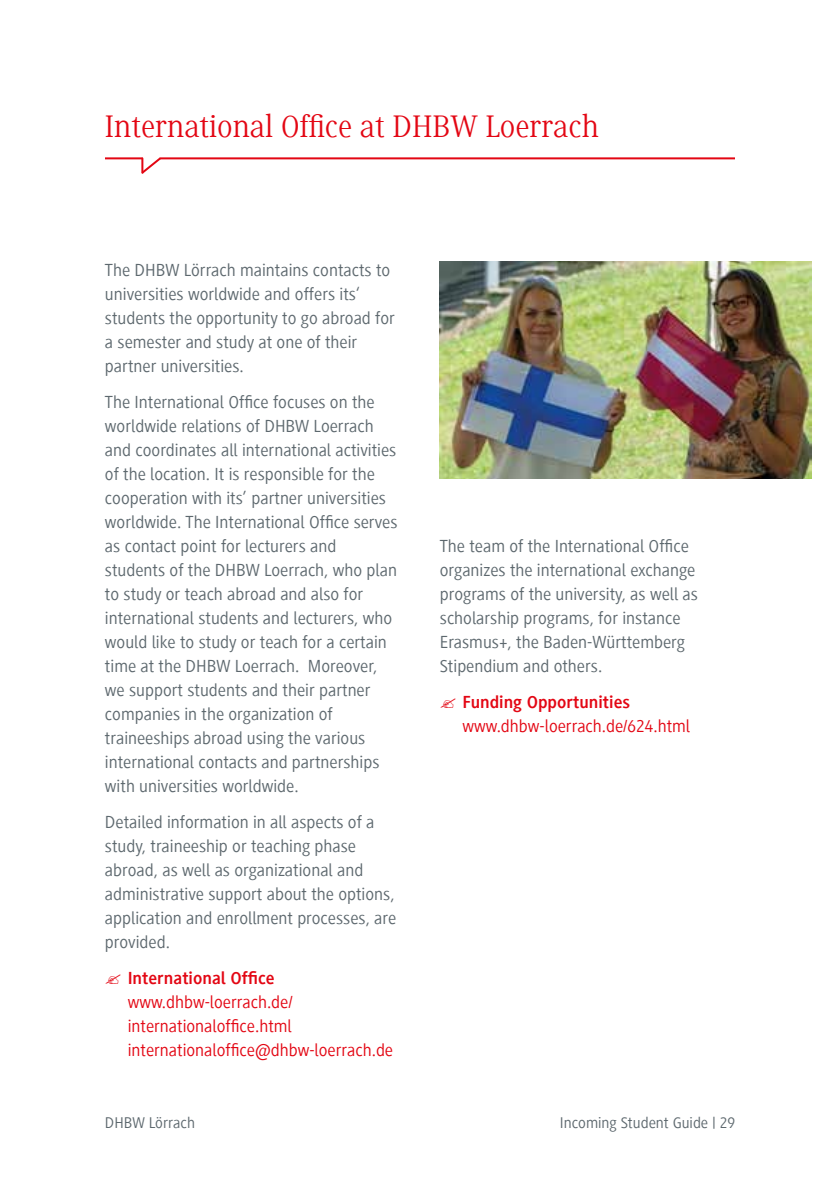
<style>
.page{position:relative;width:840px;height:1191px;background:#fff}
.page>*{position:absolute;margin:0;border:0;box-sizing:border-box;transform-origin:0 0}
.Überschrift{font:32px "Generis Serif Com";color:#e30613}
.Grundtext{font:18px/24px "Generis Sans Com";color:#5d686e}
.t1{font:18px/24px "Generis Sans Com";color:#e30613}
.t2{font:16px "Generis Sans Com";color:#5d686e}
.s1{font-weight:700}
</style>
<div class="page">
<hr style="left:159px;top:157px;width:575px;height:2px;background:#e30613">
<hr style="left:105px;top:157px;width:37px;height:2px;background:#e30613">
<svg style="left:139px;top:157px;width:24px;height:17px"></svg>
<img style="left:439px;top:262px;width:372px;height:216px">
<p class="Überschrift" style="left:105px;top:108px;width:495px">International Office at DHBW Loerrach</p>
<p class="Grundtext" style="left:105px;top:258px;width:291px">The DHBW Lörrach maintains contacts to universities worldwide and offers its‘ students the opportunity to go abroad for a semester and study at one of their partner universities.</p>
<p class="Grundtext" style="left:105px;top:390px;width:294px">The International Office focuses on the worldwide relations of DHBW Loerrach and coordinates all international activities of the location. It is responsible for the cooperation with its’ partner universities worldwide. The International Office serves as contact point for lecturers and students of the DHBW Loerrach, who plan to study or teach abroad and also for international students and lecturers, who would like to study or teach for a certain time at the DHBW Loerrach. Moreover, we support students and their partner companies in the organization of traineeships abroad using the various international contacts and partnerships with universities worldwide.</p>
<p class="Grundtext" style="left:105px;top:810px;width:292px">Detailed information in all aspects of a study, traineeship or teaching phase abroad, as well as organizational and administrative support about the options, application and enrollment processes, are provided.</p>
<p class="t1" style="left:128px;top:966px;width:267px"><span class="s1">International Office </span>www.dhbw-loerrach.de/ internationaloffice.html internationaloffice@dhbw-loerrach.de</p>
<p class="Grundtext" style="left:439px;top:534px;width:259px">The team of the International Office organizes the international exchange programs of the university, as well as scholarship programs, for instance Erasmus+, the Baden-Württemberg Stipendium and others.</p>
<p class="t1" style="left:462px;top:690px;width:229px"><span class="s1">Funding Opportunities </span>www.dhbw-loerrach.de/624.html</p>
<p class="t2" style="left:105px;top:1114px;width:91px">DHBW Lörrach</p>
<p class="t2" style="left:559px;top:1114px;width:176px">Incoming Student Guide | 29</p>
</div>
